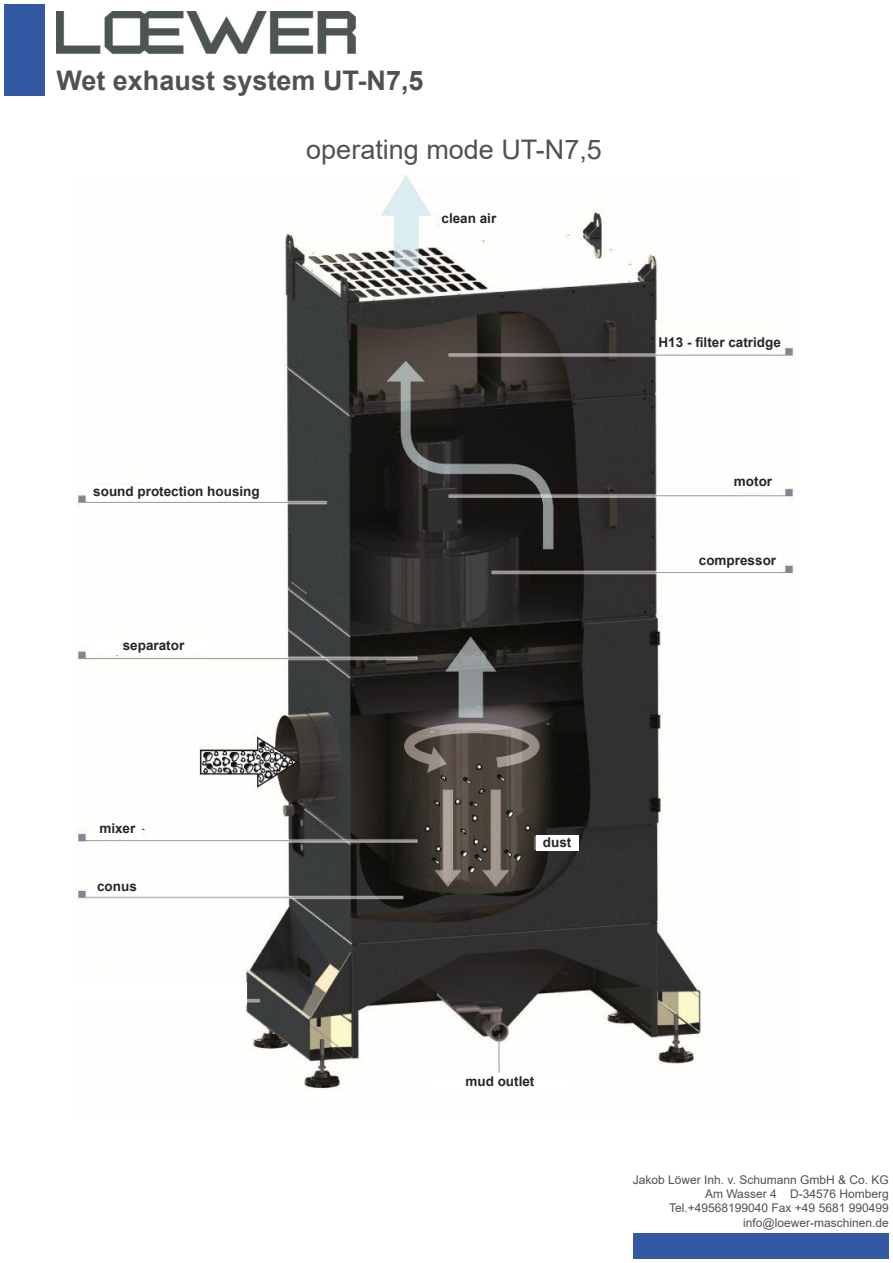
<style>
.page{position:relative;width:893px;height:1263px;background:#fff}
.page>*{position:absolute;margin:0;border:0;box-sizing:border-box;transform-origin:0 0}
.t1{font:700 27px "Arial";color:#525152}
.t2{font:27px "Arial";color:#525152}
.t3{font:700 13.5px "Arial";color:#272627}
.t4{font:12px/14.4px "Arial";color:#525152;text-align:right}
</style>
<div class="page">
<div style="left:634px;top:1233px;width:255px;height:26px;background:#3358a4"></div>
<div style="left:4px;top:4px;width:41px;height:91px;background:#3358a4"></div>
<img style="left:57px;top:12px;width:300px;height:43px">
<img style="left:76px;top:176px;width:718px;height:914px">
<div style="left:440px;top:211px;width:62px;height:17px;background:#fff"></div>
<div style="left:92px;top:485px;width:172px;height:15px;background:#fff"></div>
<div style="left:94px;top:639px;width:119px;height:16px;background:#fff"></div>
<div style="left:93px;top:822px;width:49px;height:16px;background:#fff"></div>
<div style="left:96px;top:879px;width:48px;height:16px;background:#fff"></div>
<div style="left:74px;top:982px;width:173px;height:23px;background:#fff"></div>
<div style="left:433px;top:1074px;width:134px;height:18px;background:#fff"></div>
<div style="left:536px;top:836px;width:42px;height:15px;background:#fff"></div>
<div style="left:697px;top:554px;width:83px;height:15px;background:#fff"></div>
<div style="left:726px;top:475px;width:54px;height:16px;background:#fff"></div>
<div style="left:657px;top:336px;width:127px;height:16px;background:#fff"></div>
<h1 class="t1" style="left:56px;top:65px;width:369px">Wet exhaust system UT-N7,5</h1>
<h1 class="t2" style="left:306px;top:135px;width:297px">operating mode UT-N7,5</h1>
<p class="t3" style="left:93px;top:484px;width:168px">sound protection housing</p>
<p class="t3" style="left:123px;top:638px;width:63px">separator</p>
<p class="t3" style="left:441px;top:210px;width:56px">clean air</p>
<p class="t3" style="left:659px;top:335px;width:124px">H13 - filter catridge</p>
<p class="t3" style="left:734px;top:474px;width:40px">motor</p>
<p class="t3" style="left:699px;top:553px;width:79px">compressor</p>
<p class="t3" style="left:99px;top:821px;width:38px">mixer</p>
<p class="t3" style="left:97px;top:878px;width:41px">conus</p>
<p class="t3" style="left:543px;top:835px;width:30px">dust</p>
<p class="t3" style="left:465px;top:1074px;width:70px">mud outlet</p>
<p class="t4" style="left:633px;top:1172px;width:257px">Jakob Löwer Inh. v. Schumann GmbH &amp; Co. KG Am Wasser 4 D-34576 Homberg Tel.+49568199040 Fax +49 5681 990499 info@loewer-maschinen.de</p>
</div>
